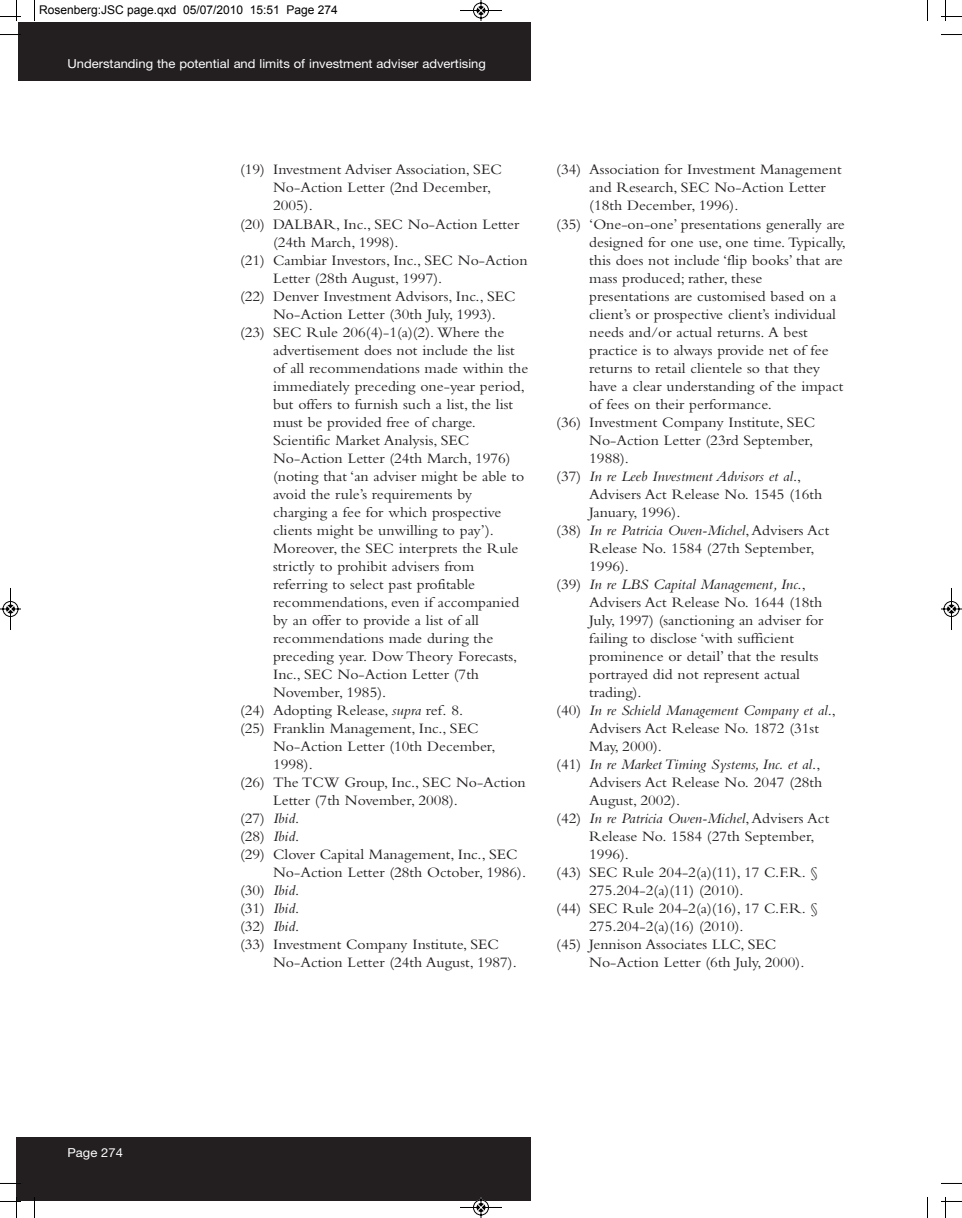
<style>
.page{position:relative;width:962px;height:1218px;background:#fff}
.page>*{position:absolute;margin:0;border:0;box-sizing:border-box;transform-origin:0 0}
.t1{font:15px "Bembo";color:#231f20;scale:1.05 1}
.t2{font:italic 15px "Bembo";color:#231f20;scale:1.05 1}
.t3{font:12.3px "Helvetica Neue";color:#fff;scale:1.05 1}
.t4{font:12px "Arial";color:#000}
.s1{font-style:italic}
.s2{font-style:normal}
</style>
<div class="page">
<div style="left:18px;top:22px;width:513px;height:58px;background:#231f20"></div>
<div style="left:16px;top:1137px;width:515px;height:63px;background:#231f20"></div>
<svg style="left:34px;top:0;width:1px;height:21px"></svg>
<svg style="left:0;top:34px;width:21px;height:1px"></svg>
<svg style="left:927px;top:0;width:1px;height:21px"></svg>
<svg style="left:941px;top:34px;width:21px;height:1px"></svg>
<svg style="left:34px;top:1197px;width:1px;height:20px"></svg>
<svg style="left:927px;top:1197px;width:1px;height:20px"></svg>
<svg style="left:0;top:0;width:21px;height:21px"></svg>
<svg style="left:941px;top:0;width:21px;height:21px"></svg>
<svg style="left:0;top:1197px;width:21px;height:20px"></svg>
<svg style="left:941px;top:1197px;width:21px;height:20px"></svg>
<svg style="left:460px;top:0;width:42px;height:21px"></svg>
<svg style="left:459px;top:1197px;width:44px;height:20px"></svg>
<svg style="left:0;top:588px;width:21px;height:42px"></svg>
<svg style="left:941px;top:588px;width:21px;height:42px"></svg>
<p class="t4" style="left:39px;top:3px;width:300px">Rosenberg:JSC page.qxd 05/07/2010 15:51 Page 274</p>
<p class="t3" style="left:67px;top:59px;width:400px">Understanding the potential and limits of investment adviser advertising</p>
<p class="t1" style="left:240px;top:164px;width:251px">(19) Investment Adviser Association, SEC</p>
<p class="t1" style="left:273px;top:182px;width:209px">No-Action Letter (2nd December,</p>
<p class="t1" style="left:273px;top:200px;width:39px">2005).</p>
<p class="t1" style="left:240px;top:218px;width:267px">(20) DALBAR, Inc., SEC No-Action Letter</p>
<p class="t1" style="left:273px;top:236px;width:121px">(24th March, 1998).</p>
<p class="t1" style="left:240px;top:254px;width:275px">(21) Cambiar Investors, Inc., SEC No-Action</p>
<p class="t1" style="left:273px;top:272px;width:163px">Letter (28th August, 1997).</p>
<p class="t1" style="left:240px;top:290px;width:264px">(22) Denver Investment Advisors, Inc., SEC</p>
<p class="t1" style="left:273px;top:308px;width:214px">No-Action Letter (30th July, 1993).</p>
<p class="t1" style="left:240px;top:326px;width:253px">(23) SEC Rule 206(4)-1(a)(2). Where the</p>
<p class="t1" style="left:273px;top:344px;width:232px">advertisement does not include the list</p>
<p class="t1" style="left:273px;top:362px;width:245px">of all recommendations made within the</p>
<p class="t1" style="left:273px;top:380px;width:241px">immediately preceding one-year period,</p>
<p class="t1" style="left:273px;top:398px;width:230px">but offers to furnish such a list, the list</p>
<p class="t1" style="left:273px;top:416px;width:195px">must be provided free of charge.</p>
<p class="t1" style="left:273px;top:434px;width:188px">Scientific Market Analysis, SEC</p>
<p class="t1" style="left:273px;top:452px;width:228px">No-Action Letter (24th March, 1976)</p>
<p class="t1" style="left:273px;top:470px;width:241px">(noting that ‘an adviser might be able to</p>
<p class="t1" style="left:273px;top:488px;width:191px">avoid the rule’s requirements by</p>
<p class="t1" style="left:273px;top:506px;width:219px">charging a fee for which prospective</p>
<p class="t1" style="left:273px;top:524px;width:212px">clients might be unwilling to pay’).</p>
<p class="t1" style="left:273px;top:542px;width:235px">Moreover, the SEC interprets the Rule</p>
<p class="t1" style="left:273px;top:560px;width:193px">strictly to prohibit advisers from</p>
<p class="t1" style="left:273px;top:578px;width:194px">referring to select past profitable</p>
<p class="t1" style="left:273px;top:596px;width:236px">recommendations, even if accompanied</p>
<p class="t1" style="left:273px;top:614px;width:198px">by an offer to provide a list of all</p>
<p class="t1" style="left:273px;top:632px;width:211px">recommendations made during the</p>
<p class="t1" style="left:273px;top:650px;width:234px">preceding year. Dow Theory Forecasts,</p>
<p class="t1" style="left:273px;top:668px;width:198px">Inc., SEC No-Action Letter (7th</p>
<p class="t1" style="left:273px;top:686px;width:109px">November, 1985).</p>
<p class="t1" style="left:240px;top:704px;width:214px">(24) Adopting Release, <span class="s1">supra</span> ref. 8.</p>
<p class="t1" style="left:240px;top:722px;width:229px">(25) Franklin Management, Inc., SEC</p>
<p class="t1" style="left:273px;top:740px;width:213px">No-Action Letter (10th December,</p>
<p class="t1" style="left:273px;top:758px;width:39px">1998).</p>
<p class="t1" style="left:240px;top:776px;width:274px">(26) The TCW Group, Inc., SEC No-Action</p>
<p class="t1" style="left:273px;top:794px;width:178px">Letter (7th November, 2008).</p>
<p class="t1" style="left:240px;top:812px;width:58px">(27) <span class="s1">Ibid</span>.</p>
<p class="t1" style="left:240px;top:830px;width:58px">(28) <span class="s1">Ibid</span>.</p>
<p class="t1" style="left:240px;top:848px;width:266px">(29) Clover Capital Management, Inc., SEC</p>
<p class="t1" style="left:273px;top:866px;width:242px">No-Action Letter (28th October, 1986).</p>
<p class="t1" style="left:240px;top:884px;width:58px">(30) <span class="s1">Ibid</span>.</p>
<p class="t1" style="left:240px;top:902px;width:58px">(31) <span class="s1">Ibid</span>.</p>
<p class="t1" style="left:240px;top:920px;width:58px">(32) <span class="s1">Ibid</span>.</p>
<p class="t1" style="left:240px;top:938px;width:248px">(33) Investment Company Institute, SEC</p>
<p class="t1" style="left:273px;top:956px;width:234px">No-Action Letter (24th August, 1987).</p>
<p class="t1" style="left:556px;top:164px;width:273px">(34) Association for Investment Management</p>
<p class="t1" style="left:589px;top:182px;width:227px">and Research, SEC No-Action Letter</p>
<p class="t1" style="left:589px;top:200px;width:144px">(18th December, 1996).</p>
<p class="t1" style="left:556px;top:218px;width:276px">(35) ‘One-on-one’ presentations generally are</p>
<p class="t1" style="left:589px;top:236px;width:246px">designed for one use, one time. Typically,</p>
<p class="t1" style="left:589px;top:254px;width:243px">this does not include ‘flip books’ that are</p>
<p class="t1" style="left:589px;top:272px;width:167px">mass produced; rather, these</p>
<p class="t1" style="left:589px;top:290px;width:237px">presentations are customised based on a</p>
<p class="t1" style="left:589px;top:308px;width:237px">client’s or prospective client’s individual</p>
<p class="t1" style="left:589px;top:326px;width:210px">needs and/or actual returns. A best</p>
<p class="t1" style="left:589px;top:344px;width:229px">practice is to always provide net of fee</p>
<p class="t1" style="left:589px;top:362px;width:221px">returns to retail clientele so that they</p>
<p class="t1" style="left:589px;top:380px;width:243px">have a clear understanding of the impact</p>
<p class="t1" style="left:589px;top:398px;width:175px">of fees on their performance.</p>
<p class="t1" style="left:556px;top:416px;width:248px">(36) Investment Company Institute, SEC</p>
<p class="t1" style="left:589px;top:434px;width:215px">No-Action Letter (23rd September,</p>
<p class="t1" style="left:589px;top:452px;width:39px">1988).</p>
<p class="t2" style="left:556px;top:470px;width:235px"><span class="s2">(37)</span> In re Leeb Investment Advisors et al<span class="s2">.,</span></p>
<p class="t1" style="left:589px;top:488px;width:224px">Advisers Act Release No. 1545 (16th</p>
<p class="t1" style="left:589px;top:506px;width:88px">January, 1996).</p>
<p class="t2" style="left:556px;top:524px;width:261px"><span class="s2">(38)</span> In re Patricia Owen-Michel<span class="s2">, Advisers Act</span></p>
<p class="t1" style="left:589px;top:542px;width:216px">Release No. 1584 (27th September,</p>
<p class="t1" style="left:589px;top:560px;width:39px">1996).</p>
<p class="t2" style="left:556px;top:578px;width:239px"><span class="s2">(39)</span> In re LBS Capital Management, Inc<span class="s2">.,</span></p>
<p class="t1" style="left:589px;top:596px;width:224px">Advisers Act Release No. 1644 (18th</p>
<p class="t1" style="left:589px;top:614px;width:225px">July, 1997) (sanctioning an adviser for</p>
<p class="t1" style="left:589px;top:632px;width:197px">failing to disclose ‘with sufficient</p>
<p class="t1" style="left:589px;top:650px;width:220px">prominence or detail’ that the results</p>
<p class="t1" style="left:589px;top:668px;width:202px">portrayed did not represent actual</p>
<p class="t1" style="left:589px;top:686px;width:51px">trading).</p>
<p class="t2" style="left:556px;top:704px;width:268px"><span class="s2">(40)</span> In re Schield Management Company et al<span class="s2">.,</span></p>
<p class="t1" style="left:589px;top:722px;width:220px">Advisers Act Release No. 1872 (31st</p>
<p class="t1" style="left:589px;top:740px;width:71px">May, 2000).</p>
<p class="t2" style="left:556px;top:758px;width:253px"><span class="s2">(41)</span> In re Market Timing Systems, Inc. et al<span class="s2">.,</span></p>
<p class="t1" style="left:589px;top:776px;width:224px">Advisers Act Release No. 2047 (28th</p>
<p class="t1" style="left:589px;top:794px;width:88px">August, 2002).</p>
<p class="t2" style="left:556px;top:812px;width:261px"><span class="s2">(42)</span> In re Patricia Owen-Michel<span class="s2">, Advisers Act</span></p>
<p class="t1" style="left:589px;top:830px;width:216px">Release No. 1584 (27th September,</p>
<p class="t1" style="left:589px;top:848px;width:39px">1996).</p>
<p class="t1" style="left:556px;top:866px;width:251px">(43) SEC Rule 204-2(a)(11), 17 C.F.R. §</p>
<p class="t1" style="left:589px;top:884px;width:148px">275.204-2(a)(11) (2010).</p>
<p class="t1" style="left:556px;top:902px;width:251px">(44) SEC Rule 204-2(a)(16), 17 C.F.R. §</p>
<p class="t1" style="left:589px;top:920px;width:148px">275.204-2(a)(16) (2010).</p>
<p class="t1" style="left:556px;top:938px;width:211px">(45) Jennison Associates LLC, SEC</p>
<p class="t1" style="left:589px;top:956px;width:206px">No-Action Letter (6th July, 2000).</p>
<p class="t3" style="left:67px;top:1148px;width:54px">Page 274</p>
</div>
